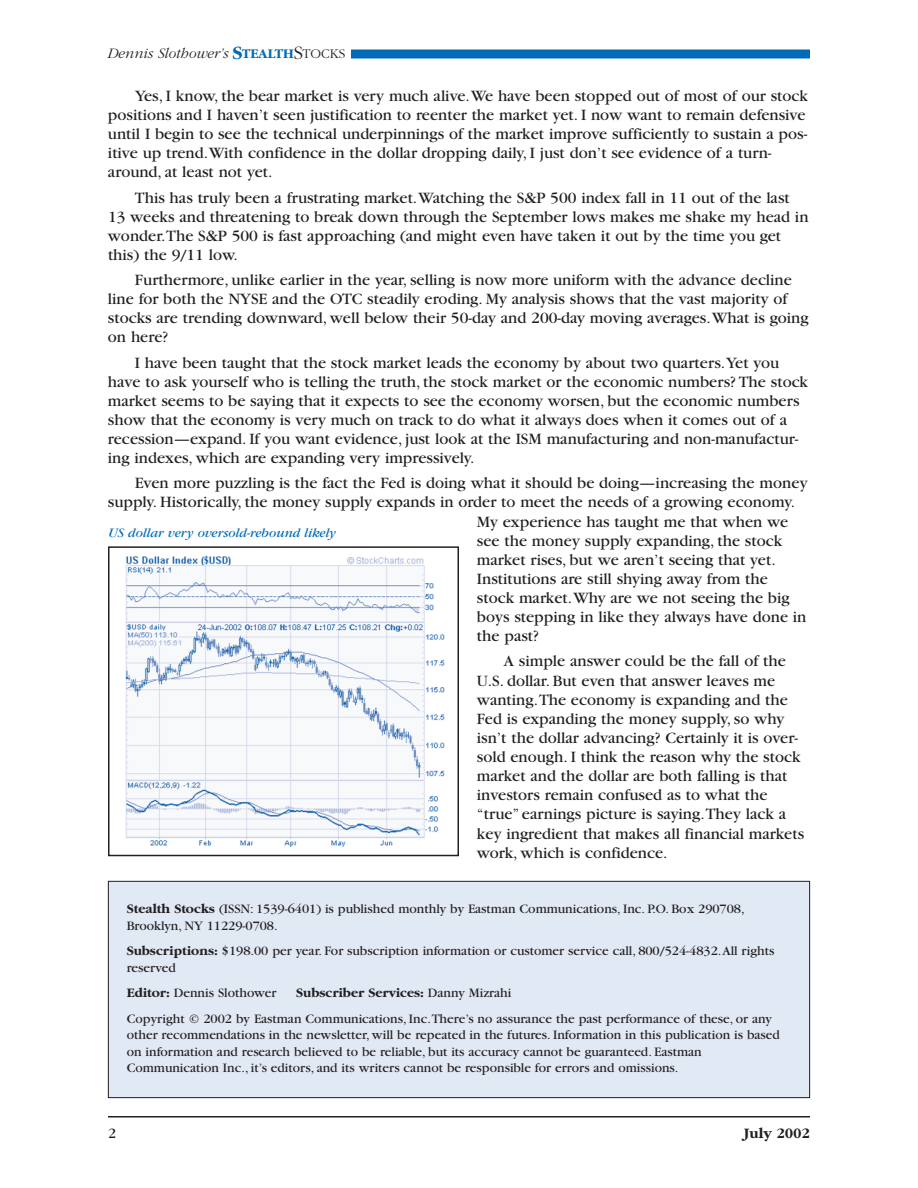
<style>
.page{position:relative;width:918px;height:1188px;background:#fff}
.page>*{position:absolute;margin:0;border:0;box-sizing:border-box;transform-origin:0 0}
.t1{font:16.5px/19px "Garamond";color:#231f20}
.t2{font:italic 300 15px "Garamond";color:#231f20}
.t3{font:700 15px "Garamond";color:#231f20}
.t4{font:15px "Garamond";color:#231f20}
.t5{font:13.5px/16.5px "Garamond";color:#231f20}
.t6{font:italic 13.5px "Garamond";color:#006bb6}
.s1{font-weight:700;font-style:normal;font-size:19.5px;color:#006bb6}
.s2{font-weight:700;font-style:normal;font-size:13.8px;color:#006bb6}
.s3{font-style:normal;font-size:19.5px}
.s4{font-style:normal;font-size:13.8px}
.s5{font-weight:700}
</style>
<div class="page">
<hr style="left:108px;top:1116px;width:702px;height:2px;background:#231f20">
<div style="left:351px;top:50px;width:459px;height:8px;background:#006bb6"></div>
<div style="left:108px;top:881px;width:702px;height:217px;background:#e1e9f5"></div>
<div style="left:108px;top:881px;width:702px;height:217px;border:1px solid #231f20"></div>
<img style="left:125px;top:555px;width:320px;height:293px">
<div style="left:108px;top:546px;width:351px;height:310px;border:2px solid #231f20"></div>
<p class="t2" style="left:107px;top:48px;width:240px">Dennis Slothower’s <span class="s1">S</span><span class="s2">TEALTH</span><span class="s3">S</span><span class="s4">TOCKS</span></p>
<p class="t1" style="left:108px;top:88px;width:702px;text-indent:27px">Yes, I know, the bear market is very much alive.We have been stopped out of most of our stock positions and I haven’t seen justification to reenter the market yet. I now want to remain defensive until I begin to see the technical underpinnings of the market improve sufficiently to sustain a pos&shy;itive up trend.With confidence in the dollar dropping daily, I just don’t see evidence of a turn&shy;around, at least not yet.</p>
<p class="t1" style="left:108px;top:189px;width:702px;text-indent:27px">This has truly been a frustrating market.Watching the S&amp;P 500 index fall in 11 out of the last 13 weeks and threatening to break down through the September lows makes me shake my head in wonder.The S&amp;P 500 is fast approaching (and might even have taken it out by the time you get this) the 9/11 low.</p>
<p class="t1" style="left:108px;top:272px;width:702px;text-indent:27px">Furthermore, unlike earlier in the year, selling is now more uniform with the advance decline line for both the NYSE and the OTC steadily eroding. My analysis shows that the vast majority of stocks are trending downward, well below their 50-day and 200-day moving averages.What is going on here?</p>
<p class="t1" style="left:108px;top:354px;width:702px;text-indent:27px">I have been taught that the stock market leads the economy by about two quarters.Yet you have to ask yourself who is telling the truth, the stock market or the economic numbers? The stock market seems to be saying that it expects to see the economy worsen, but the economic numbers show that the economy is very much on track to do what it always does when it comes out of a recession—expand. If you want evidence, just look at the ISM manufacturing and non-manufactur&shy;ing indexes, which are expanding very impressively.</p>
<p class="t1" style="left:135px;top:475px;width:674px">Even more puzzling is the fact the Fed is doing what it should be doing—increasing the money</p>
<p class="t1" style="left:108px;top:494px;width:689px">supply. Historically, the money supply expands in order to meet the needs of a growing economy.</p>
<p class="t1" style="left:477px;top:513px;width:313px">My experience has taught me that when we</p>
<p class="t1" style="left:477px;top:532px;width:307px">see the money supply expanding, the stock</p>
<p class="t1" style="left:477px;top:552px;width:300px">market rises, but we aren’t seeing that yet.</p>
<p class="t1" style="left:477px;top:571px;width:293px">Institutions are still shying away from the</p>
<p class="t1" style="left:477px;top:590px;width:314px">stock market.Why are we not seeing the big</p>
<p class="t1" style="left:477px;top:609px;width:331px">boys stepping in like they always have done in</p>
<p class="t1" style="left:477px;top:628px;width:64px">the past?</p>
<p class="t1" style="left:477px;top:653px;width:329px;text-indent:27px">A simple answer could be the fall of the U.S. dollar. But even that answer leaves me wanting.The economy is expanding and the Fed is expanding the money supply, so why isn’t the dollar advancing? Certainly it is over&shy;sold enough. I think the reason why the stock market and the dollar are both falling is that investors remain confused as to what the “true” earnings picture is saying.They lack a key ingredient that makes all financial markets work, which is confidence.</p>
<p class="t6" style="left:108px;top:528px;width:230px">US dollar very oversold-rebound likely</p>
<p class="t5" style="left:127px;top:902px;width:619px"><span class="s5">Stealth Stocks</span> (ISSN: 1539-6401) is published monthly by Eastman Communications, Inc. P.O. Box 290708,<br>Brooklyn, NY 11229-0708.</p>
<p class="t5" style="left:127px;top:944px;width:649px"><span class="s5">Subscriptions:</span> $198.00 per year. For subscription information or customer service call, 800/524-4832.All rights reserved</p>
<p class="t5" style="left:127px;top:986px;width:151px"><span class="s5">Editor:</span> Dennis Slothower</p>
<p class="t5" style="left:127px;top:982px;width:647px;line-height:25.5px;text-indent:169px"><span class="s5">Subscriber Services:</span> Danny Mizrahi<br>Copyright © 2002 by Eastman Communications, Inc.There’s no assurance the past performance of these, or any</p>
<p class="t5" style="left:127px;top:1028px;width:655px">other recommendations in the newsletter, will be repeated in the futures. Information in this publication is based on information and research believed to be reliable, but its accuracy cannot be guaranteed. Eastman<br>Communication Inc., it’s editors, and its writers cannot be responsible for errors and omissions.</p>
<p class="t4" style="left:108px;top:1128px;width:9px">2</p>
<p class="t3" style="left:744px;top:1128px;width:68px">July 2002</p>
</div>
